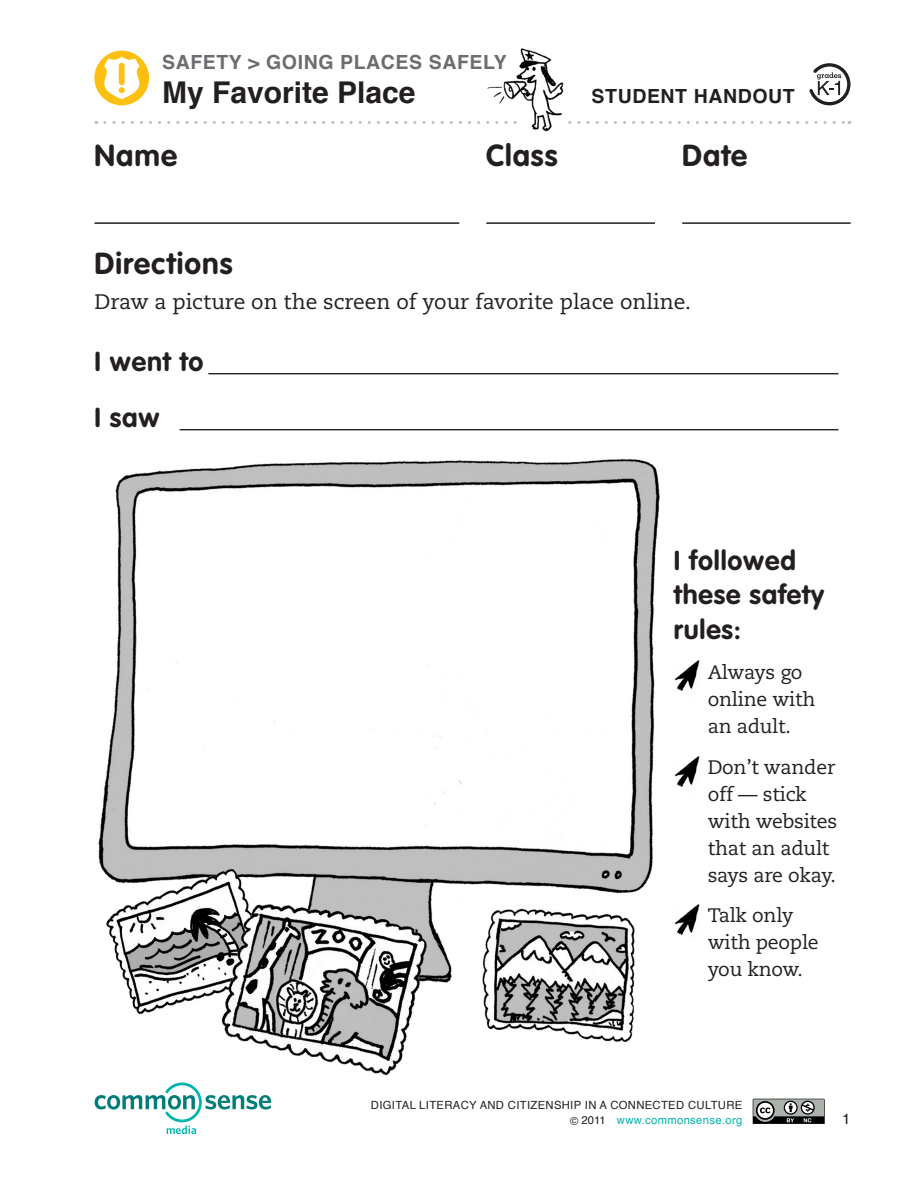
<style>
.page{position:relative;width:918px;height:1188px;background:#fff}
.page>*{position:absolute;margin:0;border:0;box-sizing:border-box;transform-origin:0 0}
.t1{font:700 30px "VAG Rounded";letter-spacing:.035em;color:#231f20}
.t2{font:700 30px "Helvetica";color:#231f20}
.Sub-Head____Question{font:700 27px/34.5px "VAG Rounded";letter-spacing:.03em;color:#231f20}
.Text_-_SH__13pt{font:21px "Caecilia";color:#231f20}
.Text_-_SH__13pt-2{font:19.5px/27px "Caecilia";letter-spacing:-.01em;color:#231f20}
.Unit_Name{font:700 19.5px "Helvetica";letter-spacing:.03em;color:#6c6d70}
.Lesson{font:700 19.5px "Helvetica";letter-spacing:.03em;color:#231f20}
.Page_Number{font:15px "Helvetica";color:#231f20}
.t3{font:11.25px "Helvetica";letter-spacing:.03em;color:#231f20}
.t4{font:11.25px "Helvetica";letter-spacing:.03em;color:#00b5ac}
.s1{color:#231f20}
</style>
<div class="page">
<svg style="left:753px;top:1099px;width:72px;height:25px;background:#737673"></svg>
<svg style="left:95px;top:1083px;width:176px;height:51px"></svg>
<div style="left:94px;top:51px;width:55px;height:54px;background:#fdc011;border-radius:50%"></div>
<svg style="left:103px;top:57px;width:37px;height:42px"></svg>
<svg style="left:809px;top:63px;width:41px;height:42px"></svg>
<svg style="left:105px;top:121px;width:745px;height:3px"></svg>
<img style="left:480px;top:48px;width:95px;height:84px">
<hr style="left:95px;top:222px;width:364px;height:2px;background:#231f20">
<hr style="left:486px;top:222px;width:169px;height:2px;background:#231f20">
<hr style="left:682px;top:222px;width:169px;height:2px;background:#231f20">
<img style="left:98px;top:459px;width:562px;height:617px">
<img style="left:675px;top:660px;width:25px;height:31px">
<img style="left:675px;top:756px;width:25px;height:31px">
<img style="left:675px;top:904px;width:25px;height:31px">
<p class="Unit_Name" style="left:162px;top:46px;width:346px">SAFETY &gt; GOING PLACES SAFELY</p>
<p class="t2" style="left:162px;top:69px;width:255px">My Favorite Place</p>
<p class="Lesson" style="left:592px;top:81px;width:205px">STUDENT HANDOUT</p>
<p class="t1" style="left:95px;top:138px;width:84px">Name</p>
<p class="t1" style="left:486px;top:138px;width:73px">Class</p>
<p class="t1" style="left:682px;top:138px;width:67px">Date</p>
<p class="t1" style="left:95px;top:246px;width:139px">Directions</p>
<p class="Text_-_SH__13pt" style="left:95px;top:289px;width:598px">Draw a picture on the screen of your favorite place online.</p>
<p class="Sub-Head____Question" style="left:95px;top:344px;width:745px">I went to ____________________________________________</p>
<p class="Sub-Head____Question" style="left:95px;top:400px;width:745px">I saw ______________________________________________</p>
<p class="Sub-Head____Question" style="left:674px;top:543px;width:152px">I followed these safety rules:</p>
<p class="Text_-_SH__13pt-2" style="left:708px;top:659px;width:109px">Always go online with an adult.</p>
<p class="Text_-_SH__13pt-2" style="left:708px;top:754px;width:131px">Don’t wander off — stick with websites that an adult says are okay.</p>
<p class="Text_-_SH__13pt-2" style="left:708px;top:902px;width:113px">Talk only with people you know.</p>
<p class="t3" style="left:371px;top:1097px;width:373px">DIGITAL LITERACY AND CITIZENSHIP IN A CONNECTED CULTURE</p>
<p class="t4" style="left:570px;top:1111px;width:174px"><span class="s1">© 2011</span> www.commonsense.org</p>
<p class="Page_Number" style="left:842px;top:1107px;width:10px">1</p>
</div>
